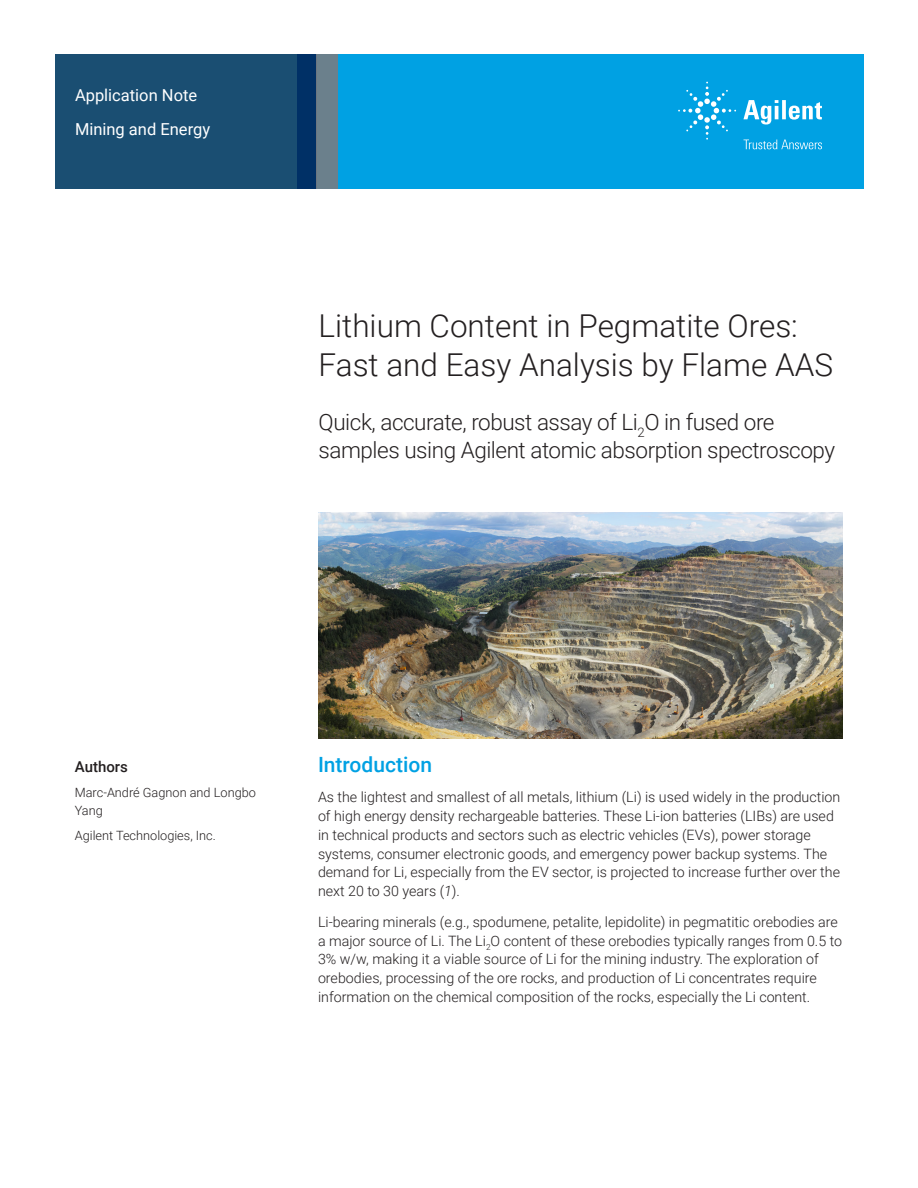
<style>
.page{position:relative;width:918px;height:1188px;background:#fff}
.page>*{position:absolute;margin:0;border:0;box-sizing:border-box;transform-origin:0 0}
.DATA_headline{font:300 31.5px/39px "Roboto";color:#231f20}
.DATA_subhead_large_b{font:300 22.5px/28.5px "Roboto";letter-spacing:-.02em;color:#231f20}
.DATA_subhead_large_b-2{font:500 21px "Roboto";color:#00a1e3}
.DATA_header{font:16.5px "Roboto";color:#fff}
.DATA_author_title{font:500 15px "Roboto";color:#231f20}
.DATA_opener_text{font:300 14.25px/18.8px "Roboto";color:#231f20}
.DATA_author_name___i{font:300 12.75px/18.8px "Roboto";color:#231f20}
.s1{font-style:italic}
</style>
<div class="page">
<div style="left:297px;top:54px;width:567px;height:135px;background:#00a1e3"></div>
<svg style="left:55px;top:54px;width:261px;height:135px;background:#184b71"></svg>
<div style="left:316px;top:54px;width:22px;height:135px;background:#6b808c"></div>
<img style="left:319px;top:513px;width:524px;height:225px">
<svg style="left:743px;top:100px;width:79px;height:25px"></svg>
<svg style="left:678px;top:82px;width:58px;height:58px"></svg>
<svg style="left:744px;top:140px;width:78px;height:9px"></svg>
<p class="DATA_header" style="left:75px;top:83px;width:124px">Application Note</p>
<p class="DATA_header" style="left:75px;top:117px;width:137px">Mining and Energy</p>
<p class="DATA_headline" style="left:319px;top:305px;width:516px">Lithium Content in Pegmatite Ores:<br>Fast and Easy Analysis by Flame AAS</p>
<p class="DATA_subhead_large_b" style="left:319px;top:407px;width:518px">Quick, accurate, robust assay of Li<sub>2</sub>O in fused ore samples using Agilent atomic absorption spectroscopy</p>
<p class="DATA_author_title" style="left:75px;top:756px;width:55px">Authors</p>
<p class="DATA_author_name___i" style="left:75px;top:782px;width:183px">Marc-André Gagnon and Longbo<br>Yang</p>
<p class="DATA_author_name___i" style="left:75px;top:826px;width:143px">Agilent Technologies, Inc.</p>
<p class="DATA_subhead_large_b-2" style="left:318px;top:750px;width:116px">Introduction</p>
<p class="DATA_opener_text" style="left:318px;top:787px;width:524px">As the lightest and smallest of all metals, lithium (Li) is used widely in the production of high energy density rechargeable batteries. These Li-ion batteries (LIBs) are used in technical products and sectors such as electric vehicles (EVs), power storage systems, consumer electronic goods, and emergency power backup systems. The demand for Li, especially from the EV sector, is projected to increase further over the next 20 to 30 years (<span class="s1">1</span>).</p>
<p class="DATA_opener_text" style="left:318px;top:912px;width:526px">Li-bearing minerals (e.g., spodumene, petalite, lepidolite) in pegmatitic orebodies are a major source of Li. The Li<sub>2</sub>O content of these orebodies typically ranges from 0.5 to 3% w/w, making it a viable source of Li for the mining industry. The exploration of orebodies, processing of the ore rocks, and production of Li concentrates require information on the chemical composition of the rocks, especially the Li content.</p>
</div>
